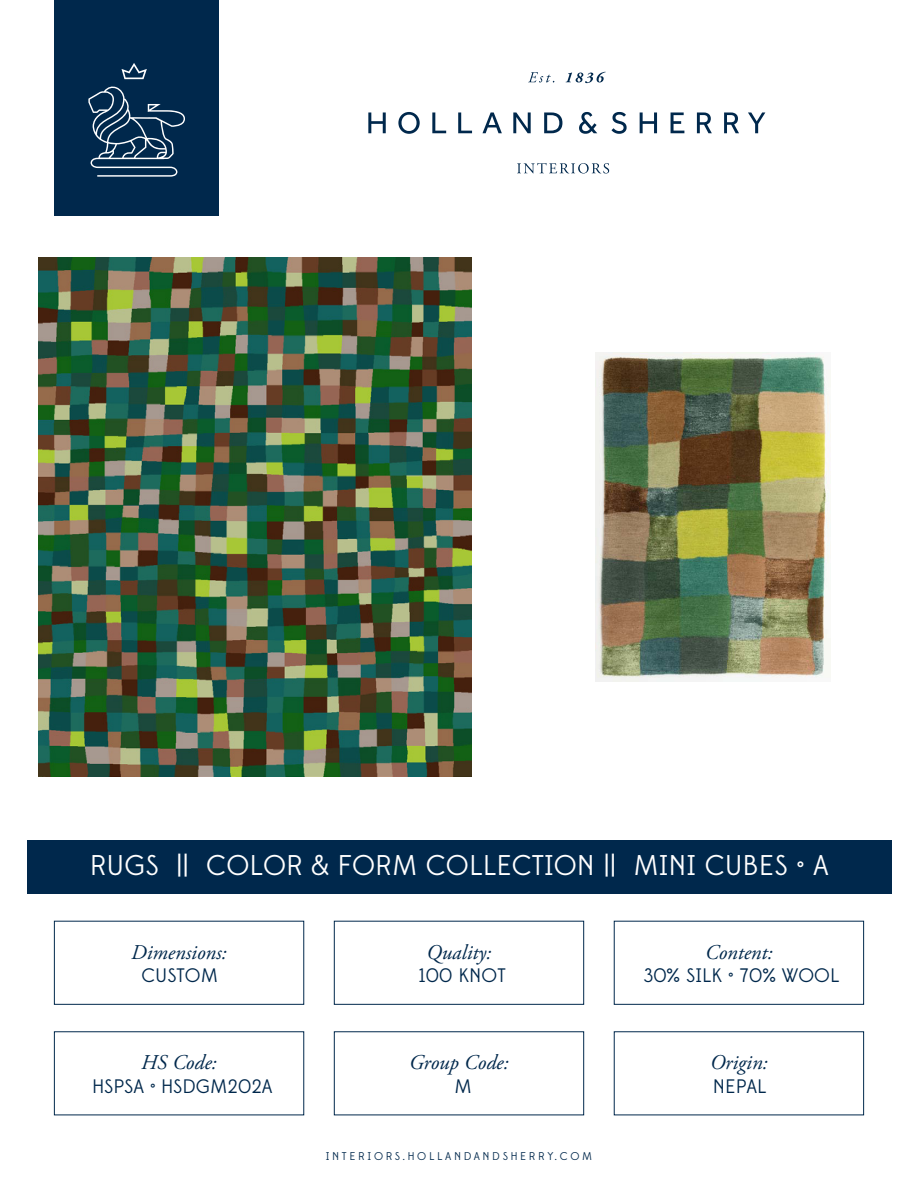
<style>
.page{position:relative;width:918px;height:1188px;background:#fff}
.page>*{position:absolute;margin:0;border:0;box-sizing:border-box;transform-origin:0 0}
.t1{font:28.5px "Edmondsans";color:#fff}
.t2{font:italic 21px "Adobe Garamond Pro";color:#00284c}
.t3{font:19.5px "Edmondsans";color:#00284c}
.t4{font:11.25px "Edmondsans";letter-spacing:.24em;color:#00284c}
</style>
<div class="page">
<div style="left:27px;top:840px;width:864px;height:54px;background:#00284c"></div>
<div style="left:54px;top:0;width:165px;height:216px;background:#00284c"></div>
<svg style="left:122px;top:63px;width:25px;height:16px"></svg>
<svg style="left:88px;top:86px;width:96px;height:90px"></svg>
<div style="left:54px;top:921px;width:250px;height:84px;border:1px solid #00284c"></div>
<svg style="left:517px;top:163px;width:92px;height:10px"></svg>
<svg style="left:528px;top:72px;width:26px;height:10px"></svg>
<svg style="left:566px;top:72px;width:40px;height:11px"></svg>
<svg style="left:368px;top:112px;width:18px;height:21px"></svg>
<svg style="left:398px;top:112px;width:22px;height:22px"></svg>
<svg style="left:432px;top:112px;width:14px;height:21px"></svg>
<svg style="left:458px;top:112px;width:14px;height:21px"></svg>
<svg style="left:482px;top:112px;width:20px;height:21px"></svg>
<svg style="left:513px;top:112px;width:18px;height:21px"></svg>
<svg style="left:544px;top:112px;width:18px;height:21px"></svg>
<svg style="left:579px;top:112px;width:18px;height:22px"></svg>
<svg style="left:611px;top:112px;width:16px;height:22px"></svg>
<svg style="left:640px;top:112px;width:17px;height:21px"></svg>
<svg style="left:671px;top:112px;width:13px;height:21px"></svg>
<svg style="left:697px;top:112px;width:15px;height:21px"></svg>
<svg style="left:724px;top:112px;width:15px;height:21px"></svg>
<svg style="left:748px;top:112px;width:17px;height:21px"></svg>
<div style="left:334px;top:921px;width:250px;height:84px;border:1px solid #00284c"></div>
<div style="left:614px;top:921px;width:250px;height:84px;border:1px solid #00284c"></div>
<img style="left:595px;top:353px;width:235px;height:328px">
<img style="left:39px;top:258px;width:432px;height:518px">
<h1 class="t1" style="left:90px;top:849px;width:741px">RUGS || COLOR &amp; FORM COLLECTION || MINI CUBES • A</h1>
<p class="t2" style="left:131px;top:939px;width:97px">Dimensions:</p>
<p class="t3" style="left:141px;top:964px;width:78px">CUSTOM</p>
<p class="t2" style="left:141px;top:1050px;width:77px">HS Code:</p>
<p class="t3" style="left:93px;top:1075px;width:181px">HSPSA • HSDGM202A</p>
<p class="t2" style="left:427px;top:939px;width:66px">Quality:</p>
<p class="t3" style="left:419px;top:964px;width:89px">100 KNOT</p>
<p class="t2" style="left:409px;top:1050px;width:101px">Group Code:</p>
<p class="t3" style="left:455px;top:1075px;width:19px">M</p>
<p class="t4" style="left:326px;top:1149px;width:268px">INTERIORS.HOLLANDANDSHERRY.COM</p>
<p class="t2" style="left:705px;top:939px;width:69px">Content:</p>
<p class="t3" style="left:643px;top:964px;width:198px">30% SILK • 70% WOOL</p>
<p class="t2" style="left:710px;top:1050px;width:59px">Origin:</p>
<p class="t3" style="left:713px;top:1075px;width:55px">NEPAL</p>
</div>
